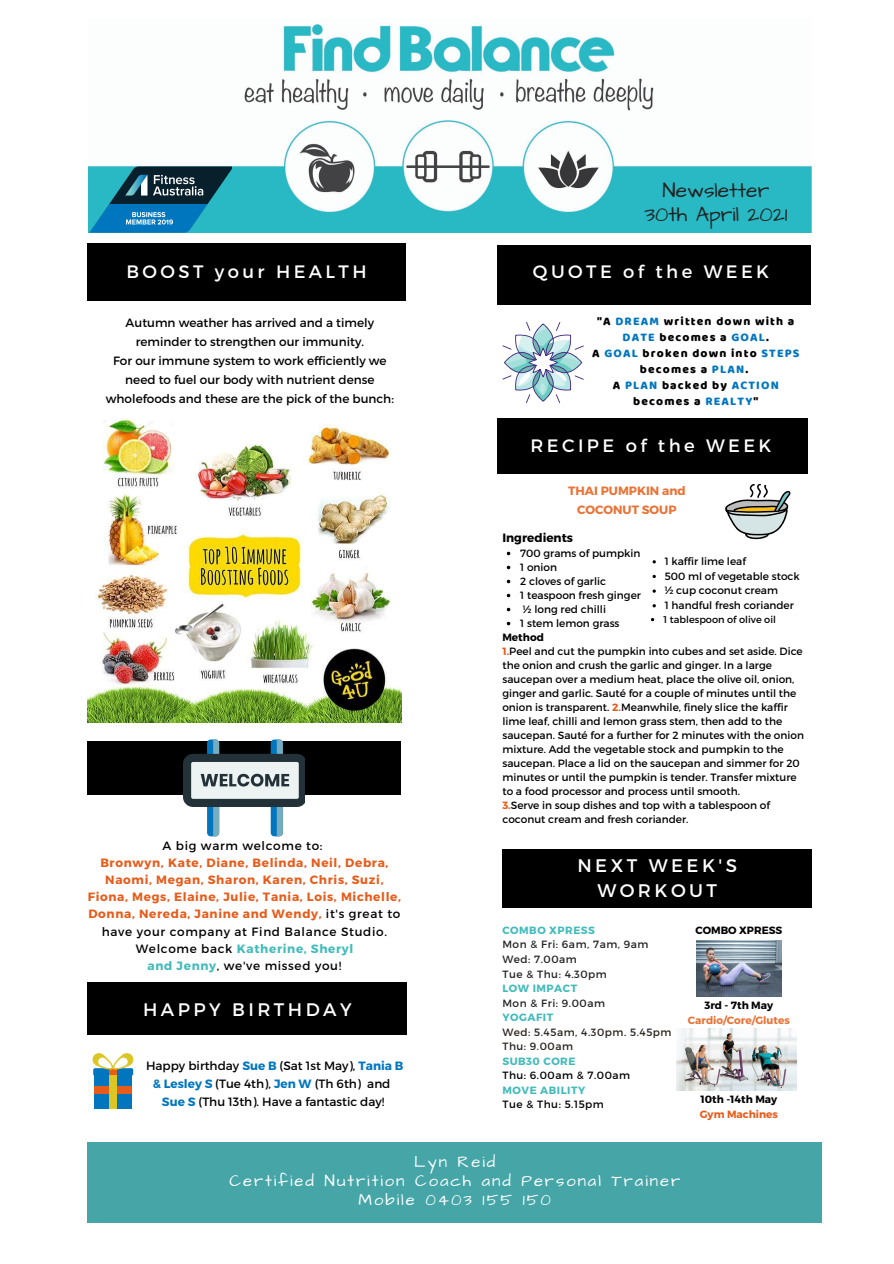
<style>
.page{position:relative;width:894px;height:1264px;background:#fff}
.page>*{position:absolute;margin:0;border:0;box-sizing:border-box;transform-origin:0 0}
.t1{font:21px "Architects Daughter";color:#222}
.t2{font:18.15px "Montserrat";letter-spacing:.19em;color:#fff}
.t3{font:18px "Montserrat";letter-spacing:.19em;color:#fff}
.t4{font:16.5px "Architects Daughter";letter-spacing:.12em;color:#fff}
.t5{font:12px/19px "Montserrat";color:#000;text-align:center}
.t6{font:700 12px/17px "Montserrat";letter-spacing:.055em;color:#e75c1b;text-align:center}
.t7{font:12px/16px "Baloo Thambi";letter-spacing:.095em;color:#000;text-align:center}
.t8{font:12px "Montserrat";letter-spacing:.055em;color:#000}
.t9{font:700 12px "Montserrat";letter-spacing:.055em;color:#42bbbb}
.t10{font:700 12px/19px "Montserrat";color:#ea7235;text-align:center}
.t11{font:700 12px "Montserrat";color:#000}
.t12{font:10.5px/14px "Montserrat";color:#000}
.t13{font:10.5px "Montserrat";letter-spacing:.05em;color:#222}
.t14{font:700 10.5px "Montserrat";letter-spacing:.05em;color:#42bbbb}
.t15{font:700 10.5px "Montserrat";color:#000}
.t16{font:10.5px/14.5px "Montserrat";letter-spacing:.05em;color:#29221d}
.t17{font:10.5px "Montserrat";letter-spacing:.05em;color:#000}
.t18{font:700 10.5px "Montserrat";color:#ea7235}
.t19{font:700 10.5px "Montserrat";color:#e75c1b}
.t20{font:9.75px "Montserrat";color:#000}
.s1{font-weight:400;color:#000}
.s2{font-weight:700;color:#42bbbb}
.s3{font-weight:700;color:#0176bf}
.s4{color:#0176bf}
.s5{font-weight:700;color:#e75c1b}
</style>
<div class="page">
<div style="left:87px;top:1142px;width:734px;height:80px;background:#45a5a7"></div>
<img style="left:88px;top:23px;width:723px;height:209px">
<div style="left:87px;top:243px;width:318px;height:57px;background:#000"></div>
<div style="left:497px;top:245px;width:313px;height:59px;background:#000"></div>
<div style="left:87px;top:982px;width:320px;height:52px;background:#000"></div>
<div style="left:502px;top:848px;width:310px;height:59px;background:#000"></div>
<div style="left:497px;top:418px;width:310px;height:55px;background:#000"></div>
<div style="left:94px;top:1071px;width:38px;height:37px;background:#0176bf"></div>
<div style="left:94px;top:1086px;width:38px;height:7px;background:#e75c1b"></div>
<div style="left:109px;top:1075px;width:8px;height:33px;background:#dcc624"></div>
<svg style="left:92px;top:1053px;width:42px;height:22px"></svg>
<div style="left:87px;top:741px;width:313px;height:53px;background:#000"></div>
<img style="left:90px;top:167px;width:142px;height:65px">
<svg style="left:502px;top:322px;width:81px;height:81px"></svg>
<img style="left:676px;top:1028px;width:120px;height:62px">
<img style="left:87px;top:418px;width:314px;height:304px">
<svg style="left:725px;top:484px;width:65px;height:55px"></svg>
<svg style="left:506px;top:551px;width:4px;height:4px"></svg>
<svg style="left:506px;top:565px;width:4px;height:4px"></svg>
<svg style="left:506px;top:579px;width:4px;height:4px"></svg>
<img style="left:696px;top:940px;width:85px;height:56px">
<svg style="left:183px;top:739px;width:121px;height:97px"></svg>
<p class="t3" style="left:126px;top:260px;width:242px">BOOST your HEALTH</p>
<p class="t5" style="left:126px;top:312px;width:250px">Autumn weather has arrived and a timely reminder to strengthen our immunity.</p>
<p class="t5" style="left:106px;top:350px;width:289px">For our immune system to work efficiently we need to fuel our body with nutrient dense wholefoods and these are the pick of the bunch:</p>
<p class="t8" style="left:162px;top:838px;width:161px">A big warm welcome to:</p>
<p class="t6" style="left:88px;top:854px;width:314px">Bronwyn, Kate, Diane, Belinda, Neil, Debra, Naomi, Megan, Sharon, Karen, Chris, Suzi, Fiona, Megs, Elaine, Julie, Tania, Lois, Michelle, Donna, Nereda, Janine and Wendy, <span class="s1">it's great to have your company at Find Balance Studio.</span></p>
<p class="t9" style="left:136px;top:940px;width:219px"><span class="s1">Welcome back</span> Katherine, Sheryl</p>
<p class="t8" style="left:147px;top:957px;width:195px"><span class="s2">and Jenny</span>, we've missed you!</p>
<p class="t2" style="left:143px;top:997px;width:210px">HAPPY BIRTHDAY</p>
<p class="t5" style="left:146px;top:1055px;width:259px;line-height:18px">Happy birthday <span class="s3">Sue B</span> (Sat 1st May), <span class="s3">Tania B &amp; Lesley S</span> (Tue 4th), <span class="s3">Jen W</span> (Th 6th) and</p>
<p class="t5" style="left:162px;top:1091px;width:224px"><span class="s3">Sue S</span> (Thu 13th). Have a fantastic day!</p>
<p class="t1" style="left:662px;top:176px;width:108px">Newsletter</p>
<p class="t1" style="left:644px;top:201px;width:144px">30th April 2021</p>
<p class="t3" style="left:532px;top:260px;width:237px">QUOTE of the WEEK</p>
<p class="t2" style="left:534px;top:263px;width:241px">QUOTE of the WEEK</p>
<p class="t7" style="left:597px;top:314px;width:199px">"A <span class="s4">DREAM</span> written down with a<br><span class="s4">DATE</span> becomes a <span class="s4">GOAL</span>.</p>
<p class="t7" style="left:592px;top:346px;width:209px">A <span class="s4">GOAL</span> broken down into <span class="s4">STEPS </span>becomes a <span class="s4">PLAN</span>.</p>
<p class="t7" style="left:612px;top:378px;width:167px">A <span class="s4">PLAN</span> backed by <span class="s4">ACTION </span>becomes a <span class="s4">REALTY</span>"</p>
<p class="t3" style="left:530px;top:434px;width:242px">RECIPE of the WEEK</p>
<p class="t10" style="left:568px;top:481px;width:119px">THAI PUMPKIN and<br>COCONUT SOUP</p>
<p class="t11" style="left:502px;top:530px;width:72px">Ingredients</p>
<p class="t12" style="left:520px;top:545px;width:122px">700 grams of pumpkin</p>
<p class="t12" style="left:520px;top:559px;width:38px">1 onion</p>
<p class="t12" style="left:520px;top:573px;width:87px">2 cloves of garlic</p>
<p class="t12" style="left:520px;top:587px;width:122px">1 teaspoon fresh ginger</p>
<p class="t12" style="left:523px;top:602px;width:84px">½ long red chilli</p>
<p class="t12" style="left:520px;top:616px;width:101px">1 stem lemon grass</p>
<p class="t12" style="left:664px;top:554px;width:83px">1 kaffir lime leaf</p>
<p class="t12" style="left:664px;top:568px;width:136px">500 ml of vegetable stock</p>
<p class="t12" style="left:664px;top:583px;width:115px">½ cup coconut cream</p>
<p class="t12" style="left:664px;top:597px;width:131px">1 handful fresh coriander</p>
<p class="t20" style="left:663px;top:613px;width:114px">1 tablespoon of olive oil</p>
<p class="t15" style="left:502px;top:630px;width:43px">Method</p>
<p class="t12" style="left:502px;top:644px;width:303px"><span class="s5">1.</span>Peel and cut the pumpkin into cubes and set aside. Dice the onion and crush the garlic and ginger. In a large saucepan over a medium heat, place the olive oil, onion, ginger and garlic. Sauté for a couple of minutes until the onion is transparent. <span class="s5">2.</span>Meanwhile, finely slice the kaffir lime leaf, chilli and lemon grass stem, then add to the saucepan. Sauté for a further for 2 minutes with the onion mixture. Add the vegetable stock and pumpkin to the saucepan. Place a lid on the saucepan and simmer for 20 minutes or until the pumpkin is tender. Transfer mixture to a food processor and process until smooth.</p>
<p class="t12" style="left:502px;top:798px;width:269px"><span class="s5">3.</span>Serve in soup dishes and top with a tablespoon of coconut cream and fresh coriander.</p>
<p class="t2" style="left:577px;top:853px;width:161px">NEXT WEEK'S</p>
<p class="t2" style="left:597px;top:878px;width:121px">WORKOUT</p>
<p class="t14" style="left:502px;top:923px;width:94px">COMBO XPRESS</p>
<p class="t13" style="left:502px;top:937px;width:148px">Mon &amp; Fri: 6am, 7am, 9am</p>
<p class="t13" style="left:502px;top:952px;width:76px">Wed: 7.00am</p>
<p class="t13" style="left:502px;top:966px;width:106px">Tue &amp; Thu: 4.30pm</p>
<p class="t14" style="left:502px;top:981px;width:76px">LOW IMPACT</p>
<p class="t13" style="left:502px;top:995px;width:104px">Mon &amp; Fri: 9.00am</p>
<p class="t14" style="left:502px;top:1010px;width:52px">YOGAFIT</p>
<p class="t16" style="left:502px;top:1024px;width:171px">Wed: 5.45am, 4.30pm. 5.45pm<br>Thu: 9.00am</p>
<p class="t14" style="left:502px;top:1054px;width:75px">SUB30 CORE</p>
<p class="t17" style="left:502px;top:1068px;width:129px">Thu: 6.00am &amp; 7.00am</p>
<p class="t14" style="left:502px;top:1083px;width:84px">MOVE ABILITY</p>
<p class="t17" style="left:502px;top:1097px;width:103px">Tue &amp; Thu: 5.15pm</p>
<p class="t15" style="left:695px;top:923px;width:88px">COMBO XPRESS</p>
<p class="t15" style="left:704px;top:998px;width:70px">3rd - 7th May</p>
<p class="t18" style="left:687px;top:1013px;width:103px">Cardio/Core/Glutes</p>
<p class="t15" style="left:700px;top:1092px;width:78px">10th -14th May</p>
<p class="t19" style="left:699px;top:1107px;width:80px">Gym Machines</p>
<p class="t4" style="left:414px;top:1150px;width:83px">Lyn Reid</p>
<p class="t4" style="left:229px;top:1169px;width:452px">Certified Nutrition Coach and Personal Trainer</p>
<p class="t4" style="left:358px;top:1189px;width:194px">Mobile 0403 155 150</p>
</div>
